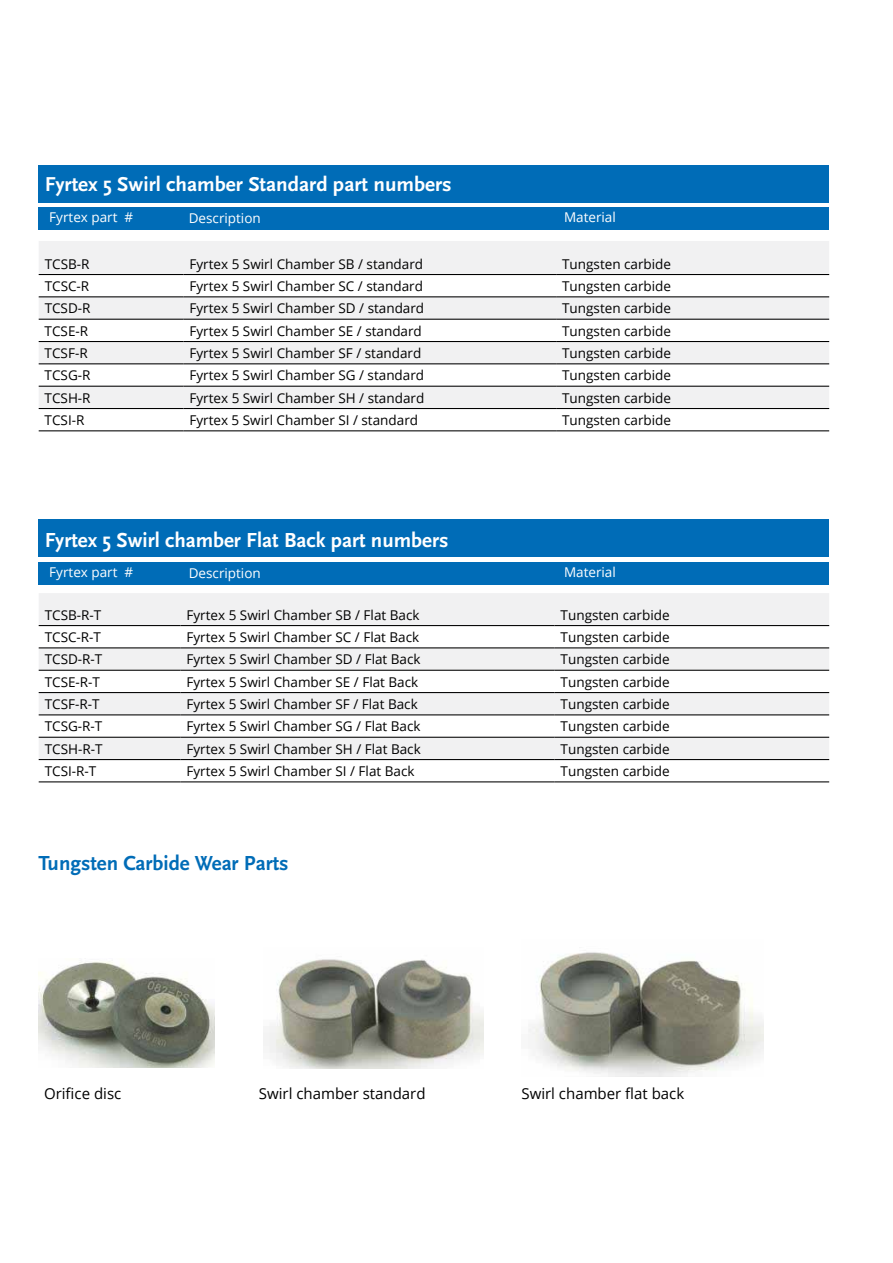
<style>
.page{position:relative;width:893px;height:1263px;background:#fff}
.page>*{position:absolute;margin:0;border:0;box-sizing:border-box;transform-origin:0 0}
.t1{font:700 45px "Scala Sans";color:#fff}
.t2{font:700 21.15px "Scala Sans";color:#fff}
.t3{font:700 21.15px "Scala Sans";color:#006cb7}
.t4{font:700 21px "Scala Sans";color:#fff}
.t5{font:15.15px "Open Sans";color:#000}
.t6{font:13.5px "Open Sans";color:#000}
.t7{font:13.5px "Open Sans";color:#fff}
</style>
<div class="page">
<div style="left:39px;top:165px;width:790px;height:38px;background:#006cb7"></div>
<div style="left:39px;top:207px;width:790px;height:23px;background:#006cb7"></div>
<div style="left:39px;top:519px;width:790px;height:38px;background:#006cb7"></div>
<div style="left:39px;top:562px;width:790px;height:23px;background:#006cb7"></div>
<svg style="left:39px;top:241px;width:790px;height:167px;fill:#f1f1f2"></svg>
<hr style="left:39px;top:274px;width:145px;height:1px;background:#000">
<hr style="left:184px;top:274px;width:372px;height:1px;background:#000">
<hr style="left:556px;top:274px;width:273px;height:1px;background:#000">
<hr style="left:39px;top:296px;width:145px;height:1px;background:#000">
<hr style="left:184px;top:296px;width:372px;height:1px;background:#000">
<hr style="left:556px;top:296px;width:273px;height:1px;background:#000">
<hr style="left:39px;top:319px;width:145px;height:1px;background:#000">
<hr style="left:184px;top:319px;width:372px;height:1px;background:#000">
<hr style="left:556px;top:319px;width:273px;height:1px;background:#000">
<hr style="left:39px;top:341px;width:145px;height:1px;background:#000">
<hr style="left:184px;top:341px;width:372px;height:1px;background:#000">
<hr style="left:556px;top:341px;width:273px;height:1px;background:#000">
<hr style="left:39px;top:363px;width:145px;height:1px;background:#000">
<hr style="left:184px;top:363px;width:372px;height:1px;background:#000">
<hr style="left:556px;top:363px;width:273px;height:1px;background:#000">
<hr style="left:39px;top:386px;width:145px;height:1px;background:#000">
<hr style="left:184px;top:386px;width:372px;height:1px;background:#000">
<hr style="left:556px;top:386px;width:273px;height:1px;background:#000">
<hr style="left:39px;top:408px;width:145px;height:1px;background:#000">
<hr style="left:184px;top:408px;width:372px;height:1px;background:#000">
<hr style="left:556px;top:408px;width:273px;height:1px;background:#000">
<hr style="left:39px;top:430px;width:145px;height:1px;background:#000">
<hr style="left:184px;top:430px;width:372px;height:1px;background:#000">
<hr style="left:556px;top:430px;width:273px;height:1px;background:#000">
<svg style="left:39px;top:593px;width:790px;height:166px;fill:#f1f1f2"></svg>
<hr style="left:39px;top:625px;width:142px;height:1px;background:#000">
<hr style="left:181px;top:625px;width:374px;height:1px;background:#000">
<hr style="left:555px;top:625px;width:274px;height:1px;background:#000">
<hr style="left:39px;top:647px;width:142px;height:1px;background:#000">
<hr style="left:181px;top:647px;width:374px;height:1px;background:#000">
<hr style="left:555px;top:647px;width:274px;height:1px;background:#000">
<hr style="left:39px;top:670px;width:142px;height:1px;background:#000">
<hr style="left:181px;top:670px;width:374px;height:1px;background:#000">
<hr style="left:555px;top:670px;width:274px;height:1px;background:#000">
<hr style="left:39px;top:692px;width:142px;height:1px;background:#000">
<hr style="left:181px;top:692px;width:374px;height:1px;background:#000">
<hr style="left:555px;top:692px;width:274px;height:1px;background:#000">
<hr style="left:39px;top:714px;width:142px;height:1px;background:#000">
<hr style="left:181px;top:714px;width:374px;height:1px;background:#000">
<hr style="left:555px;top:714px;width:274px;height:1px;background:#000">
<hr style="left:39px;top:737px;width:142px;height:1px;background:#000">
<hr style="left:181px;top:737px;width:374px;height:1px;background:#000">
<hr style="left:555px;top:737px;width:274px;height:1px;background:#000">
<hr style="left:39px;top:759px;width:142px;height:1px;background:#000">
<hr style="left:181px;top:759px;width:374px;height:1px;background:#000">
<hr style="left:555px;top:759px;width:274px;height:1px;background:#000">
<hr style="left:39px;top:781px;width:142px;height:1px;background:#000">
<hr style="left:181px;top:781px;width:374px;height:1px;background:#000">
<hr style="left:555px;top:781px;width:274px;height:1px;background:#000">
<img style="left:39px;top:961px;width:176px;height:106px">
<img style="left:264px;top:959px;width:220px;height:109px">
<img style="left:528px;top:952px;width:235px;height:124px">
<h3 class="t4" style="left:45px;top:173px;width:408px">Fyrtex 5 Swirl chamber Standard part numbers</h3>
<p class="t7" style="left:49px;top:207px;width:85px">Fyrtex part #</p>
<p class="t7" style="left:189px;top:209px;width:74px">Description</p>
<p class="t7" style="left:564px;top:207px;width:53px">Material</p>
<h1 class="t1" style="left:46px;top:184px;width:85px">ECO</h1>
<p class="t6" style="left:45px;top:254px;width:46px">TCSB-R</p>
<p class="t6" style="left:190px;top:254px;width:235px">Fyrtex 5 Swirl Chamber SB / standard</p>
<p class="t6" style="left:562px;top:254px;width:110px">Tungsten carbide</p>
<p class="t6" style="left:45px;top:277px;width:46px">TCSC-R</p>
<p class="t6" style="left:190px;top:277px;width:235px">Fyrtex 5 Swirl Chamber SC / standard</p>
<p class="t6" style="left:562px;top:277px;width:110px">Tungsten carbide</p>
<p class="t6" style="left:45px;top:299px;width:47px">TCSD-R</p>
<p class="t6" style="left:190px;top:299px;width:236px">Fyrtex 5 Swirl Chamber SD / standard</p>
<p class="t6" style="left:562px;top:299px;width:110px">Tungsten carbide</p>
<p class="t6" style="left:45px;top:321px;width:45px">TCSE-R</p>
<p class="t6" style="left:189px;top:321px;width:234px">Fyrtex 5 Swirl Chamber SE / standard</p>
<p class="t6" style="left:562px;top:321px;width:110px">Tungsten carbide</p>
<p class="t6" style="left:45px;top:344px;width:45px">TCSF-R</p>
<p class="t6" style="left:189px;top:344px;width:233px">Fyrtex 5 Swirl Chamber SF / standard</p>
<p class="t6" style="left:562px;top:344px;width:110px">Tungsten carbide</p>
<p class="t6" style="left:45px;top:366px;width:47px">TCSG-R</p>
<p class="t6" style="left:189px;top:366px;width:236px">Fyrtex 5 Swirl Chamber SG / standard</p>
<p class="t6" style="left:562px;top:366px;width:110px">Tungsten carbide</p>
<p class="t6" style="left:45px;top:388px;width:48px">TCSH-R</p>
<p class="t6" style="left:189px;top:388px;width:236px">Fyrtex 5 Swirl Chamber SH / standard</p>
<p class="t6" style="left:562px;top:388px;width:110px">Tungsten carbide</p>
<p class="t6" style="left:45px;top:411px;width:41px">TCSI-R</p>
<p class="t6" style="left:189px;top:411px;width:230px">Fyrtex 5 Swirl Chamber SI / standard</p>
<p class="t6" style="left:562px;top:411px;width:110px">Tungsten carbide</p>
<h2 class="t2" style="left:45px;top:529px;width:405px">Fyrtex 5 Swirl chamber Flat Back part numbers</h2>
<p class="t7" style="left:49px;top:562px;width:85px">Fyrtex part #</p>
<p class="t7" style="left:189px;top:564px;width:74px">Description</p>
<p class="t7" style="left:564px;top:562px;width:53px">Material</p>
<h1 class="t1" style="left:46px;top:539px;width:85px">ECO</h1>
<p class="t6" style="left:45px;top:605px;width:58px">TCSB-R-T</p>
<p class="t6" style="left:187px;top:605px;width:234px">Fyrtex 5 Swirl Chamber SB / Flat Back</p>
<p class="t6" style="left:561px;top:605px;width:110px">Tungsten carbide</p>
<p class="t6" style="left:45px;top:628px;width:58px">TCSC-R-T</p>
<p class="t6" style="left:187px;top:628px;width:234px">Fyrtex 5 Swirl Chamber SC / Flat Back</p>
<p class="t6" style="left:561px;top:628px;width:110px">Tungsten carbide</p>
<p class="t6" style="left:45px;top:650px;width:59px">TCSD-R-T</p>
<p class="t6" style="left:187px;top:650px;width:236px">Fyrtex 5 Swirl Chamber SD / Flat Back</p>
<p class="t6" style="left:561px;top:650px;width:110px">Tungsten carbide</p>
<p class="t6" style="left:45px;top:672px;width:57px">TCSE-R-T</p>
<p class="t6" style="left:187px;top:672px;width:233px">Fyrtex 5 Swirl Chamber SE / Flat Back</p>
<p class="t6" style="left:561px;top:672px;width:110px">Tungsten carbide</p>
<p class="t6" style="left:45px;top:695px;width:56px">TCSF-R-T</p>
<p class="t6" style="left:187px;top:695px;width:233px">Fyrtex 5 Swirl Chamber SF / Flat Back</p>
<p class="t6" style="left:561px;top:695px;width:110px">Tungsten carbide</p>
<p class="t6" style="left:45px;top:717px;width:59px">TCSG-R-T</p>
<p class="t6" style="left:187px;top:717px;width:236px">Fyrtex 5 Swirl Chamber SG / Flat Back</p>
<p class="t6" style="left:561px;top:717px;width:110px">Tungsten carbide</p>
<p class="t6" style="left:45px;top:739px;width:59px">TCSH-R-T</p>
<p class="t6" style="left:187px;top:739px;width:236px">Fyrtex 5 Swirl Chamber SH / Flat Back</p>
<p class="t6" style="left:561px;top:739px;width:110px">Tungsten carbide</p>
<p class="t6" style="left:45px;top:762px;width:53px">TCSI-R-T</p>
<p class="t6" style="left:187px;top:762px;width:230px">Fyrtex 5 Swirl Chamber SI / Flat Back</p>
<p class="t6" style="left:561px;top:762px;width:110px">Tungsten carbide</p>
<h2 class="t3" style="left:38px;top:851px;width:252px">Tungsten Carbide Wear Parts</h2>
<p class="t5" style="left:44px;top:1083px;width:79px">Orifice disc</p>
<p class="t5" style="left:259px;top:1083px;width:168px">Swirl chamber standard</p>
<p class="t5" style="left:521px;top:1083px;width:164px">Swirl chamber flat back</p>
</div>
